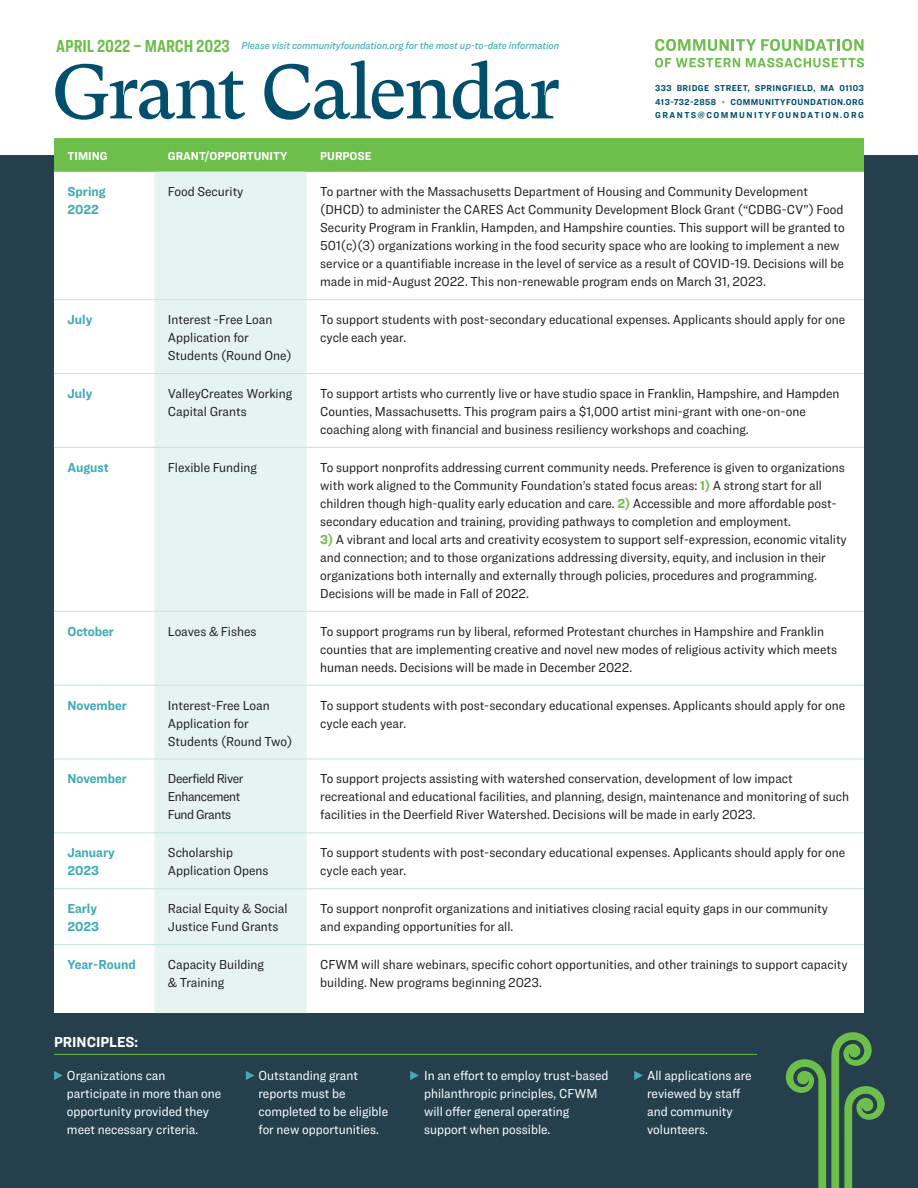
<style>
.page{position:relative;width:918px;height:1188px;background:#fff}
.page>*{position:absolute;margin:0;border:0;box-sizing:border-box;transform-origin:0 0}
.t1{font:76.2px "GT Super Text";letter-spacing:-.03em;color:#014e6d}
.t2{font:700 18px "Ringside Compressed";color:#6dbe4b}
.t3{font:700 15px "Ringside Narrow";color:#fff}
.t4{font:13.5px/18px "Ringside Narrow";color:#231f20}
.t5{font:13.5px/18px "Ringside Narrow";color:#fff}
.t6{font:700 13.5px/18px "Ringside Narrow";color:#41abb4}
.t7{font:13.5px/18px "Ringside Narrow";letter-spacing:-.03em;color:#231f20}
.t8{font:700 12px "Ringside Narrow";color:#fff}
.t9{font:10.5px "Ringside Narrow Med Ital";color:#41abb4}
.t10{font:700 9px/13.5px "Ringside Narrow";letter-spacing:.05em;color:#014e6d}
.t11{font:700 9px "Ringside Narrow";letter-spacing:.17em;color:#014e6d}
.s1{color:#6dbe4b}
.s2{font-weight:700;color:#6dbe4b}
</style>
<div class="page">
<div style="left:0;top:156px;width:918px;height:1032px;background:#253f4c"></div>
<div style="left:54px;top:138px;width:810px;height:875px;background:#fff"></div>
<div style="left:54px;top:138px;width:810px;height:34px;background:#6dbe4b"></div>
<div style="left:154px;top:172px;width:153px;height:841px;background:#e5f3f1"></div>
<hr style="left:54px;top:299px;width:100px;height:1px;background:#c1e4df">
<hr style="left:154px;top:299px;width:153px;height:1px;background:#c1e4df">
<hr style="left:307px;top:299px;width:557px;height:1px;background:#c1e4df">
<hr style="left:54px;top:373px;width:100px;height:1px;background:#c1e4df">
<hr style="left:154px;top:373px;width:153px;height:1px;background:#c1e4df">
<hr style="left:307px;top:373px;width:557px;height:1px;background:#c1e4df">
<hr style="left:54px;top:447px;width:100px;height:1px;background:#c1e4df">
<hr style="left:154px;top:447px;width:153px;height:1px;background:#c1e4df">
<hr style="left:307px;top:447px;width:557px;height:1px;background:#c1e4df">
<hr style="left:54px;top:611px;width:100px;height:1px;background:#c1e4df">
<hr style="left:154px;top:611px;width:153px;height:1px;background:#c1e4df">
<hr style="left:307px;top:611px;width:557px;height:1px;background:#c1e4df">
<hr style="left:54px;top:685px;width:100px;height:1px;background:#c1e4df">
<hr style="left:154px;top:685px;width:153px;height:1px;background:#c1e4df">
<hr style="left:307px;top:685px;width:557px;height:1px;background:#c1e4df">
<hr style="left:54px;top:759px;width:100px;height:1px;background:#c1e4df">
<hr style="left:154px;top:759px;width:153px;height:1px;background:#c1e4df">
<hr style="left:307px;top:759px;width:557px;height:1px;background:#c1e4df">
<hr style="left:54px;top:833px;width:100px;height:1px;background:#c1e4df">
<hr style="left:154px;top:833px;width:153px;height:1px;background:#c1e4df">
<hr style="left:307px;top:833px;width:557px;height:1px;background:#c1e4df">
<hr style="left:54px;top:888px;width:100px;height:1px;background:#c1e4df">
<hr style="left:154px;top:888px;width:153px;height:1px;background:#c1e4df">
<hr style="left:307px;top:888px;width:557px;height:1px;background:#c1e4df">
<hr style="left:54px;top:944px;width:100px;height:1px;background:#c1e4df">
<hr style="left:154px;top:944px;width:153px;height:1px;background:#c1e4df">
<hr style="left:307px;top:944px;width:557px;height:1px;background:#c1e4df">
<svg style="left:786px;top:1032px;width:99px;height:156px"></svg>
<hr style="left:54px;top:1054px;width:703px;height:1px;background:#6dbe4b">
<svg style="left:54px;top:1071px;width:9px;height:9px"></svg>
<svg style="left:246px;top:1071px;width:9px;height:9px"></svg>
<svg style="left:410px;top:1071px;width:9px;height:9px"></svg>
<svg style="left:634px;top:1071px;width:9px;height:9px"></svg>
<svg style="left:655px;top:39px;width:209px;height:12px"></svg>
<svg style="left:655px;top:58px;width:85px;height:9px"></svg>
<svg style="left:746px;top:58px;width:118px;height:9px"></svg>
<p class="t2" style="left:56px;top:33px;width:175px">APRIL 2022 – MARCH 2023</p>
<p class="t9" style="left:241px;top:38px;width:319px">Please visit communityfoundation.org for the most up-to-date information</p>
<p class="t1" style="left:52px;top:48px;width:510px">Grant Calendar</p>
<p class="t10" style="left:655px;top:81px;width:210px">333 BRIDGE STREET, SPRINGFIELD, MA 01103<br>413-732-2858 <span class="s1">•</span> COMMUNITYFOUNDATION.ORG</p>
<p class="t11" style="left:655px;top:109px;width:210px">GRANTS@COMMUNITYFOUNDATION.ORG</p>
<p class="t8" style="left:68px;top:147px;width:42px">TIMING</p>
<p class="t8" style="left:168px;top:147px;width:121px">GRANT/OPPORTUNITY</p>
<p class="t8" style="left:320px;top:147px;width:53px">PURPOSE</p>
<p class="t6" style="left:68px;top:182px;width:40px">Spring<br>2022</p>
<p class="t4" style="left:168px;top:182px;width:77px">Food Security</p>
<p class="t4" style="left:320px;top:182px;width:526px">To partner with the Massachusetts Department of Housing and Community Development (DHCD) to administer the CARES Act Community Development Block Grant (“CDBG-CV”) Food Security Program in Franklin, Hampden, and Hampshire counties. This support will be granted to 501(c)(3) organizations working in the food security space who are looking to implement a new service or a quantifiable increase in the level of service as a result of COVID-19. Decisions will be made in mid-August 2022. This non-renewable program ends on March 31, 2023.</p>
<p class="t6" style="left:68px;top:310px;width:26px">July</p>
<p class="t4" style="left:168px;top:310px;width:125px">Interest -Free Loan<br>Application for<br>Students (Round One)</p>
<p class="t4" style="left:320px;top:310px;width:526px">To support students with post-secondary educational expenses. Applicants should apply for one cycle each year.</p>
<p class="t6" style="left:68px;top:384px;width:26px">July</p>
<p class="t4" style="left:168px;top:384px;width:126px">ValleyCreates Working<br>Capital Grants</p>
<p class="t4" style="left:320px;top:384px;width:521px">To support artists who currently live or have studio space in Franklin, Hampshire, and Hampden<br>Counties, Massachusetts. This program pairs a $1,000 artist mini-grant with one-on-one coaching along with financial and business resiliency workshops and coaching.</p>
<p class="t6" style="left:68px;top:458px;width:43px">August</p>
<p class="t4" style="left:168px;top:458px;width:90px">Flexible Funding</p>
<p class="t4" style="left:320px;top:458px;width:526px">To support nonprofits addressing current community needs. Preference is given to organizations with work aligned to the Community Foundation’s stated focus areas: <span class="s2">1)</span> A strong start for all children though high-quality early education and care. <span class="s2">2)</span> Accessible and more affordable post&shy;secondary education and training, providing pathways to completion and employment.</p>
<p class="t4" style="left:320px;top:530px;width:528px"><span class="s2">3)</span> A vibrant and local arts and creativity ecosystem to support self-expression, economic vitality and connection; and to those organizations addressing diversity, equity, and inclusion in their organizations both internally and externally through policies, procedures and programming.<br>Decisions will be made in Fall of 2022.</p>
<p class="t6" style="left:68px;top:622px;width:48px">October</p>
<p class="t4" style="left:168px;top:622px;width:90px">Loaves &amp; Fishes</p>
<p class="t4" style="left:320px;top:622px;width:518px">To support programs run by liberal, reformed Protestant churches in Hampshire and Franklin counties that are implementing creative and novel new modes of religious activity which meets human needs. Decisions will be made in December 2022.</p>
<p class="t6" style="left:68px;top:696px;width:61px">November</p>
<p class="t4" style="left:168px;top:696px;width:126px">Interest-Free Loan<br>Application for<br>Students (Round Two)</p>
<p class="t4" style="left:320px;top:696px;width:526px">To support students with post-secondary educational expenses. Applicants should apply for one cycle each year.</p>
<p class="t6" style="left:68px;top:769px;width:61px">November</p>
<p class="t7" style="left:168px;top:770px;width:77px">Deerfield River<br>Enhancement<br>Fund Grants</p>
<p class="t4" style="left:320px;top:770px;width:530px">To support projects assisting with watershed conservation, development of low impact recreational and educational facilities, and planning, design, maintenance and monitoring of such facilities in the Deerfield River Watershed. Decisions will be made in early 2023.</p>
<p class="t6" style="left:68px;top:843px;width:49px">January<br>2023</p>
<p class="t4" style="left:168px;top:843px;width:102px">Scholarship<br>Application Opens</p>
<p class="t4" style="left:320px;top:843px;width:526px">To support students with post-secondary educational expenses. Applicants should apply for one cycle each year.</p>
<p class="t6" style="left:68px;top:899px;width:33px">Early<br>2023</p>
<p class="t4" style="left:168px;top:899px;width:121px">Racial Equity &amp; Social<br>Justice Fund Grants</p>
<p class="t4" style="left:320px;top:899px;width:509px">To support nonprofit organizations and initiatives closing racial equity gaps in our community and expanding opportunities for all.</p>
<p class="t6" style="left:68px;top:955px;width:70px">Year-Round</p>
<p class="t4" style="left:168px;top:955px;width:98px">Capacity Building &amp; Training</p>
<p class="t4" style="left:320px;top:955px;width:529px">CFWM will share webinars, specific cohort opportunities, and other trainings to support capacity building. New programs beginning 2023.</p>
<p class="t3" style="left:54px;top:1031px;width:86px">PRINCIPLES:</p>
<p class="t5" style="left:67px;top:1066px;width:156px">Organizations can participate in more than one opportunity provided they meet necessary criteria.</p>
<p class="t5" style="left:258px;top:1066px;width:131px">Outstanding grant reports must be completed to be eligible for new opportunities.</p>
<p class="t5" style="left:424px;top:1066px;width:186px">In an effort to employ trust-based philanthropic principles, CFWM will offer general operating support when possible.</p>
<p class="t5" style="left:647px;top:1066px;width:106px">All applications are reviewed by staff and community volunteers.</p>
</div>
